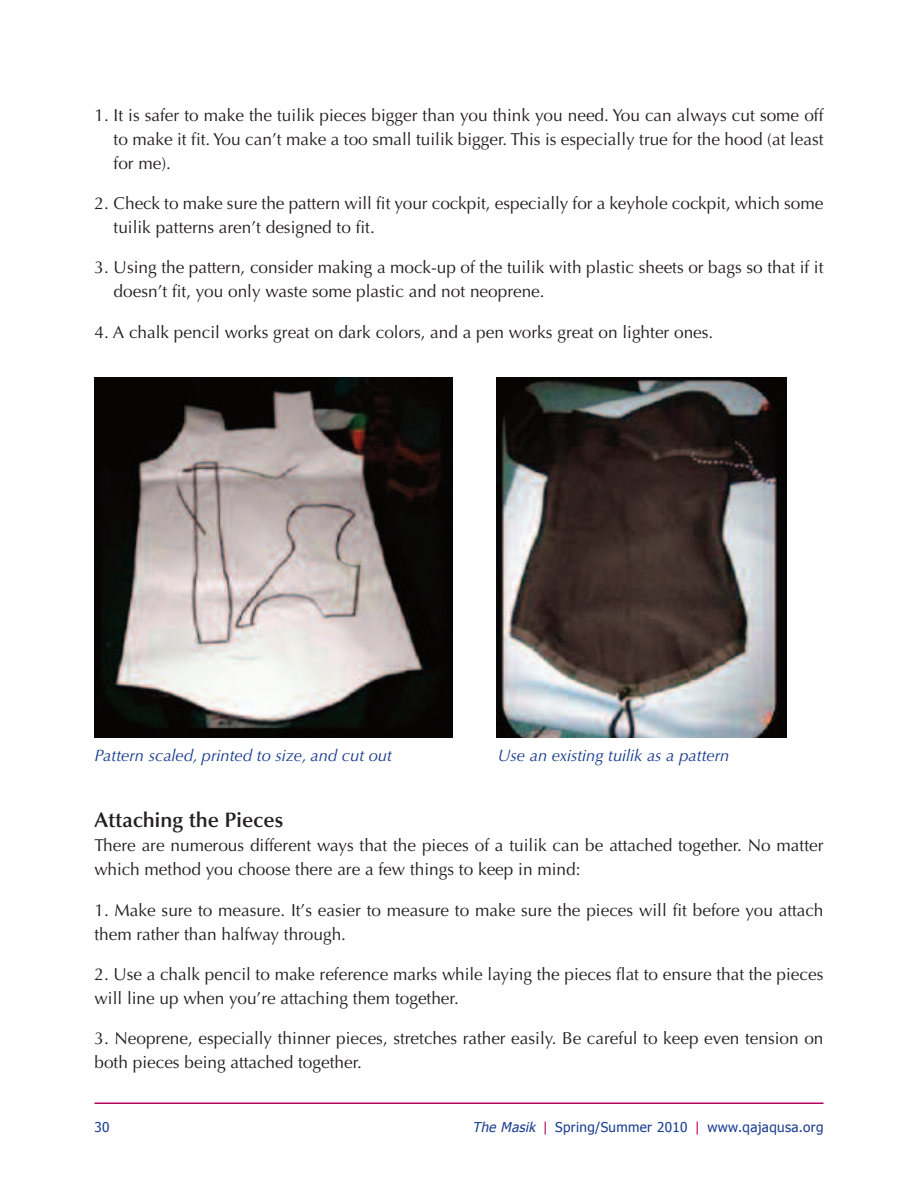
<style>
.page{position:relative;width:918px;height:1188px;background:#fff}
.page>*{position:absolute;margin:0;border:0;box-sizing:border-box;transform-origin:0 0}
.t1{font:600 21px "Optima";color:#231f20}
.t2{font:17.25px/24px "Optima";color:#231f20}
.t3{font:italic 16.5px "Optima";color:#173b8e}
.t4{font:13.5px "Tahoma";letter-spacing:.025em;color:#173b8e}
.s1{font-style:italic}
.s2{color:#b6025e}
</style>
<div class="page">
<hr style="left:94px;top:1102px;width:730px;height:2px;background:#b6025e">
<img style="left:94px;top:377px;width:358px;height:360px">
<img style="left:496px;top:377px;width:291px;height:360px">
<p class="t2" style="left:114px;top:105px;width:711px;text-align:justify;text-indent:-19px">1. It is safer to make the tuilik pieces bigger than you think you need. You can always cut some off to make it fit. You can’t make a too small tuilik bigger. This is especially true for the hood (at least for me).</p>
<p class="t2" style="left:114px;top:193px;width:711px;text-indent:-19px">2. Check to make sure the pattern will fit your cockpit, especially for a keyhole cockpit, which some tuilik patterns aren’t designed to fit.</p>
<p class="t2" style="left:114px;top:257px;width:711px;text-indent:-19px">3. Using the pattern, consider making a mock-up of the tuilik with plastic sheets or bags so that if it doesn’t fit, you only waste some plastic and not neoprene.</p>
<p class="t2" style="left:94px;top:321px;width:620px">4. A chalk pencil works great on dark colors, and a pen works great on lighter ones.</p>
<p class="t3" style="left:94px;top:748px;width:299px">Pattern scaled, printed to size, and cut out</p>
<p class="t3" style="left:498px;top:748px;width:233px">Use an existing tuilik as a pattern</p>
<p class="t1" style="left:94px;top:812px;width:190px">Attaching the Pieces</p>
<p class="t2" style="left:94px;top:835px;width:731px">There are numerous different ways that the pieces of a tuilik can be attached together. No matter which method you choose there are a few things to keep in mind:</p>
<p class="t2" style="left:94px;top:900px;width:731px">1. Make sure to measure. It’s easier to measure to make sure the pieces will fit before you attach them rather than halfway through.</p>
<p class="t2" style="left:94px;top:964px;width:731px">2. Use a chalk pencil to make reference marks while laying the pieces flat to ensure that the pieces will line up when you’re attaching them together.</p>
<p class="t2" style="left:94px;top:1028px;width:731px">3. Neoprene, especially thinner pieces, stretches rather easily. Be careful to keep even tension on both pieces being attached together.</p>
<p class="t4" style="left:94px;top:1119px;width:17px">30</p>
<p class="t4" style="left:473px;top:1119px;width:352px"><span class="s1">The Masik</span> <span class="s2">|</span> Spring/Summer 2010 <span class="s2">|</span> www.qajaqusa.org</p>
</div>
